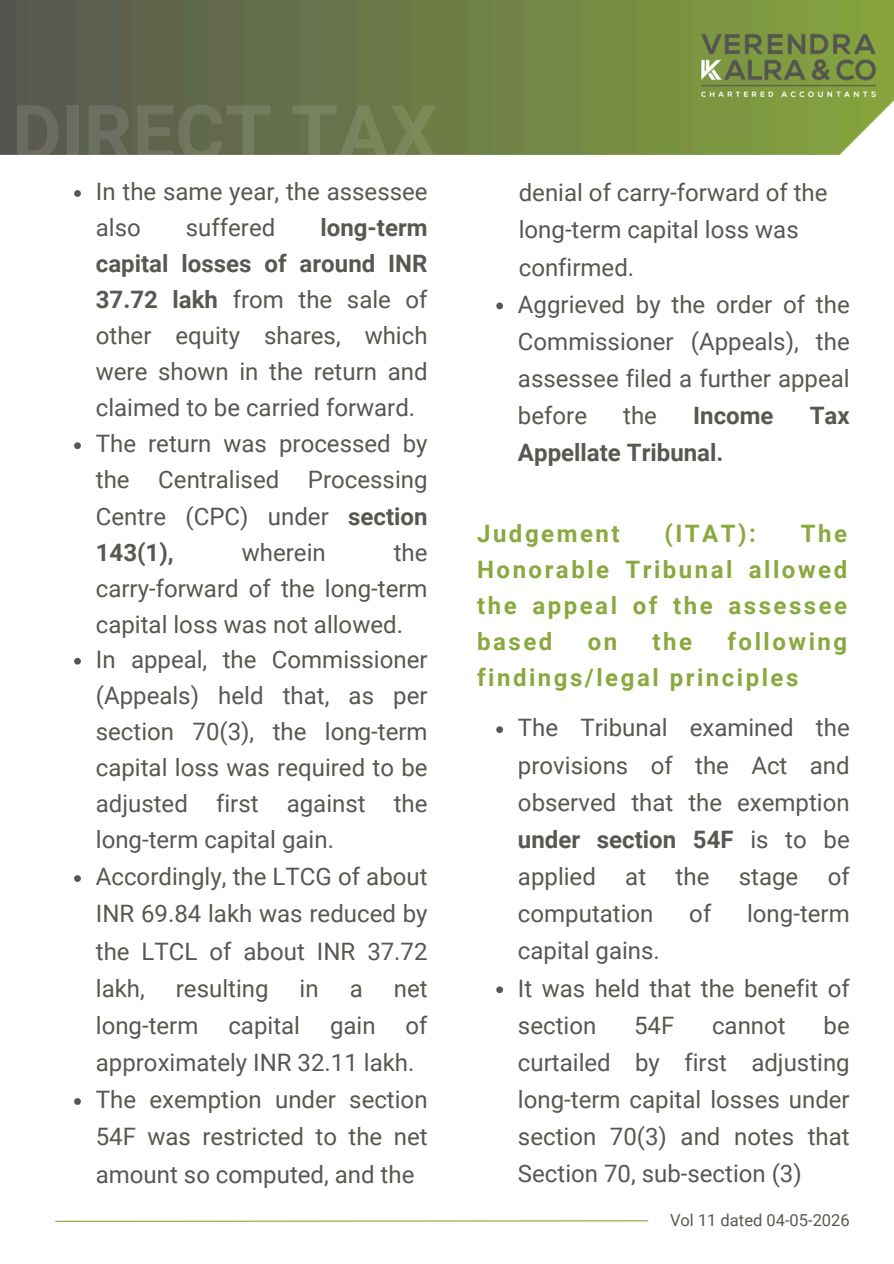
<style>
.page{position:relative;width:894px;height:1264px;background:#fff}
.page>*{position:absolute;margin:0;border:0;box-sizing:border-box;transform-origin:0 0}
.t1{font:24px/37.2px "Roboto";color:#585852}
.t2{font:700 24px/36px "Roboto";letter-spacing:.105em;color:#89a93f;text-align:justify}
.t3{font:700 24px "Roboto";color:#585852}
.t4{font:16.5px "Roboto";color:#585852}
.s1{font-weight:700}
</style>
<div class="page">
<img style="left:0;top:0;width:893px;height:154px">
<svg style="left:55px;top:1220px;width:594px;height:2px"></svg>
<svg style="left:74px;top:190px;width:7px;height:7px"></svg>
<svg style="left:74px;top:442px;width:7px;height:7px"></svg>
<svg style="left:74px;top:658px;width:7px;height:6px"></svg>
<svg style="left:74px;top:875px;width:7px;height:7px"></svg>
<svg style="left:74px;top:1098px;width:7px;height:6px"></svg>
<svg style="left:496px;top:302px;width:7px;height:7px"></svg>
<svg style="left:496px;top:726px;width:7px;height:7px"></svg>
<svg style="left:496px;top:986px;width:7px;height:7px"></svg>
<p class="t1" style="left:96px;top:174px;width:333px;line-height:36px">In the same year, the assessee also</p>
<p class="t1" style="left:186px;top:209px;width:91px">suffered</p>
<p class="t1" style="left:96px;top:210px;width:333px;line-height:36px;text-indent:224px"><span class="s1">long‑term capital losses of around INR<br>37.72 lakh</span> from the sale of other equity shares, which were shown in the return and claimed to be carried forward.<br>The return was processed by the Centralised Processing<br>Centre (CPC) under <span class="s1">section<br>143(1),</span></p>
<p class="t1" style="left:96px;top:534px;width:333px;line-height:36.3px;text-indent:298px">the carry‑forward of the long‑term capital loss was not allowed.<br>In appeal, the Commissioner (Appeals) held that, as per section 70(3), the long‑term capital loss was required to be adjusted first against the long‑term capital gain.<br>Accordingly, the LTCG of about<br>INR 69.84 lakh was reduced by the LTCL of about INR 37.72 lakh,</p>
<p class="t1" style="left:242px;top:533px;width:85px">wherein</p>
<p class="t1" style="left:176px;top:970px;width:94px">resulting</p>
<p class="t1" style="left:299px;top:970px;width:21px">in</p>
<p class="t1" style="left:349px;top:970px;width:15px">a</p>
<p class="t1" style="left:96px;top:970px;width:333px;text-indent:298px">net long‑term capital gain of approximately INR 32.11 lakh.<br>The exemption under section<br>54F was restricted to the net amount so computed, and the</p>
<p class="t1" style="left:518px;top:174px;width:333px">denial of carry‑forward of the long‑term capital loss was confirmed.<br>Aggrieved by the order of the<br>Commissioner (Appeals), the assessee filed a further appeal before</p>
<p class="t1" style="left:623px;top:397px;width:35px">the</p>
<p class="t3" style="left:693px;top:402px;width:82px">Income</p>
<p class="t3" style="left:809px;top:402px;width:41px">Tax</p>
<p class="t3" style="left:518px;top:439px;width:207px">Appellate Tribunal.</p>
<p class="t2" style="left:477px;top:515px;width:144px">Judgement</p>
<p class="t2" style="left:664px;top:515px;width:93px">(ITAT):</p>
<p class="t2" style="left:477px;top:515px;width:371px;text-indent:324px">The Honorable Tribunal allowed the appeal of the assessee based</p>
<p class="t2" style="left:477px;top:623px;width:371px;text-indent:250px">following findings/legal principles</p>
<p class="t1" style="left:518px;top:709px;width:333px;text-align:justify">The Tribunal examined the provisions of the Act and observed that the exemption <span class="s1">under section 54F</span> is to be applied at the stage of computation</p>
<p class="t2" style="left:587px;top:623px;width:31px">on</p>
<p class="t2" style="left:652px;top:623px;width:41px">the</p>
<p class="t1" style="left:689px;top:895px;width:24px">of</p>
<p class="t1" style="left:746px;top:895px;width:104px">long‑term</p>
<p class="t1" style="left:518px;top:932px;width:333px">capital gains.<br>It was held that the benefit of section</p>
<p class="t1" style="left:518px;top:1006px;width:333px;text-align:justify;text-indent:305px">be curtailed by first adjusting long‑term capital losses under section 70(3) and notes that Section 70, sub-section (3)</p>
<p class="t4" style="left:669px;top:1211px;width:181px">Vol 11 dated 04-05-2026</p>
<p class="t1" style="left:634px;top:1006px;width:42px">54F</p>
<p class="t1" style="left:711px;top:1006px;width:75px">cannot</p>
</div>
